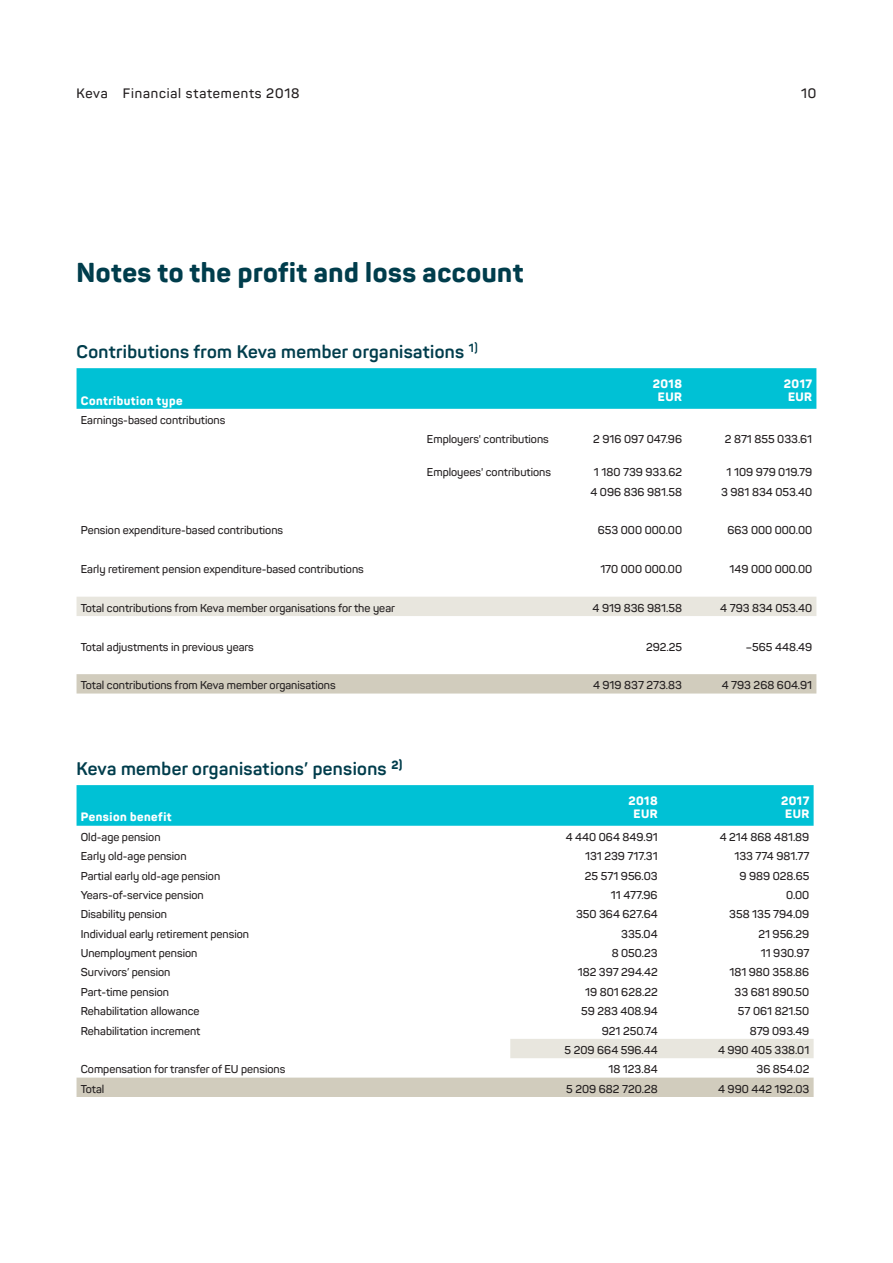
<style>
.page{position:relative;width:893px;height:1263px;background:#fff}
.page>*{position:absolute;margin:0;border:0;box-sizing:border-box;transform-origin:0 0}
.otsikko{font:800 27px "Panton";letter-spacing:.02em;color:#003d4c}
.otsikko_2{font:700 18px "Panton";letter-spacing:.02em;color:#003d4c}
.t1{font:600 13.5px "Panton";letter-spacing:.06em;color:#231f20}
.taulukko_2{font:800 12px "Panton";letter-spacing:.04em;color:#fff}
.taulukko_1{font:600 11.25px "Panton";color:#231f20}
</style>
<div class="page">
<div style="left:77px;top:368px;width:739px;height:41px;background:#00c1d5"></div>
<div style="left:77px;top:597px;width:739px;height:19px;background:#e8e6de"></div>
<div style="left:77px;top:674px;width:739px;height:19px;background:#d1ccbd"></div>
<div style="left:77px;top:785px;width:737px;height:41px;background:#00c1d5"></div>
<div style="left:510px;top:1039px;width:304px;height:19px;background:#e8e6de"></div>
<div style="left:77px;top:1077px;width:737px;height:20px;background:#d1ccbd"></div>
<p class="t1" style="left:77px;top:85px;width:225px">Keva Financial statements 2018</p>
<p class="t1" style="left:801px;top:85px;width:17px">10</p>
<p class="otsikko" style="left:77px;top:255px;width:448px">Notes to the profit and loss account</p>
<p class="otsikko_2" style="left:77px;top:340px;width:403px">Contributions from Keva member organisations <sup>1)</sup></p>
<p class="taulukko_2" style="left:653px;top:376px;width:31px">2018</p>
<p class="taulukko_2" style="left:658px;top:389px;width:26px">EUR</p>
<p class="taulukko_2" style="left:784px;top:376px;width:30px">2017</p>
<p class="taulukko_2" style="left:81px;top:393px;width:103px">Contribution type</p>
<p class="taulukko_2" style="left:788px;top:389px;width:26px">EUR</p>
<p class="taulukko_1" style="left:81px;top:413px;width:146px">Earnings-based contributions</p>
<p class="taulukko_1" style="left:427px;top:432px;width:123px">Employers' contributions</p>
<p class="taulukko_1" style="left:593px;top:432px;width:90px">2 916 097 047.96</p>
<p class="taulukko_1" style="left:725px;top:432px;width:89px">2 871 855 033.61</p>
<p class="taulukko_1" style="left:427px;top:465px;width:126px">Employees' contributions</p>
<p class="taulukko_1" style="left:594px;top:465px;width:90px">1 180 739 933.62</p>
<p class="taulukko_1" style="left:726px;top:465px;width:87px">1 109 979 019.79</p>
<p class="taulukko_1" style="left:590px;top:485px;width:93px">4 096 836 981.58</p>
<p class="taulukko_1" style="left:721px;top:485px;width:93px">3 981 834 053.40</p>
<p class="taulukko_1" style="left:81px;top:523px;width:204px">Pension expenditure-based contributions</p>
<p class="taulukko_1" style="left:598px;top:523px;width:86px">653 000 000.00</p>
<p class="taulukko_1" style="left:727px;top:523px;width:86px">663 000 000.00</p>
<p class="taulukko_1" style="left:81px;top:562px;width:285px">Early retirement pension expenditure-based contributions</p>
<p class="taulukko_1" style="left:600px;top:562px;width:83px">170 000 000.00</p>
<p class="taulukko_1" style="left:729px;top:562px;width:84px">149 000 000.00</p>
<p class="taulukko_1" style="left:81px;top:601px;width:316px">Total contributions from Keva member organisations for the year</p>
<p class="taulukko_1" style="left:592px;top:601px;width:91px">4 919 836 981.58</p>
<p class="taulukko_1" style="left:720px;top:601px;width:94px">4 793 834 053.40</p>
<p class="taulukko_1" style="left:81px;top:640px;width:175px">Total adjustments in previous years</p>
<p class="taulukko_1" style="left:646px;top:640px;width:38px">292.25</p>
<p class="taulukko_1" style="left:746px;top:640px;width:68px">–565 448.49</p>
<p class="taulukko_1" style="left:81px;top:678px;width:256px">Total contributions from Keva member organisations</p>
<p class="taulukko_1" style="left:593px;top:678px;width:91px">4 919 837 273.83</p>
<p class="taulukko_1" style="left:722px;top:678px;width:92px">4 793 268 604.91</p>
<p class="otsikko_2" style="left:77px;top:757px;width:327px">Keva member organisations’ pensions <sup>2)</sup></p>
<p class="taulukko_2" style="left:628px;top:793px;width:31px">2018</p>
<p class="taulukko_2" style="left:634px;top:806px;width:26px">EUR</p>
<p class="taulukko_2" style="left:781px;top:793px;width:30px">2017</p>
<p class="taulukko_2" style="left:81px;top:810px;width:92px">Pension benefit</p>
<p class="taulukko_2" style="left:785px;top:806px;width:26px">EUR</p>
<p class="taulukko_1" style="left:81px;top:830px;width:81px">Old-age pension</p>
<p class="taulukko_1" style="left:566px;top:830px;width:93px">4 440 064 849.91</p>
<p class="taulukko_1" style="left:720px;top:830px;width:91px">4 214 868 481.89</p>
<p class="taulukko_1" style="left:81px;top:849px;width:107px">Early old-age pension</p>
<p class="taulukko_1" style="left:585px;top:849px;width:74px">131 239 717.31</p>
<p class="taulukko_1" style="left:734px;top:849px;width:76px">133 774 981.77</p>
<p class="taulukko_1" style="left:81px;top:869px;width:141px">Partial early old-age pension</p>
<p class="taulukko_1" style="left:585px;top:869px;width:74px">25 571 956.03</p>
<p class="taulukko_1" style="left:739px;top:869px;width:71px">9 989 028.65</p>
<p class="taulukko_1" style="left:81px;top:888px;width:124px">Years-of-service pension</p>
<p class="taulukko_1" style="left:611px;top:888px;width:48px">11 477.96</p>
<p class="taulukko_1" style="left:786px;top:888px;width:25px">0.00</p>
<p class="taulukko_1" style="left:81px;top:907px;width:88px">Disability pension</p>
<p class="taulukko_1" style="left:576px;top:907px;width:83px">350 364 627.64</p>
<p class="taulukko_1" style="left:729px;top:907px;width:82px">358 135 794.09</p>
<p class="taulukko_1" style="left:81px;top:927px;width:170px">Individual early retirement pension</p>
<p class="taulukko_1" style="left:621px;top:927px;width:38px">335.04</p>
<p class="taulukko_1" style="left:758px;top:927px;width:52px">21 956.29</p>
<p class="taulukko_1" style="left:81px;top:946px;width:118px">Unemployment pension</p>
<p class="taulukko_1" style="left:612px;top:946px;width:48px">8 050.23</p>
<p class="taulukko_1" style="left:761px;top:946px;width:50px">11 930.97</p>
<p class="taulukko_1" style="left:81px;top:965px;width:91px">Survivors’ pension</p>
<p class="taulukko_1" style="left:578px;top:965px;width:81px">182 397 294.42</p>
<p class="taulukko_1" style="left:729px;top:965px;width:81px">181 980 358.86</p>
<p class="taulukko_1" style="left:81px;top:985px;width:90px">Part-time pension</p>
<p class="taulukko_1" style="left:585px;top:985px;width:74px">19 801 628.22</p>
<p class="taulukko_1" style="left:735px;top:985px;width:76px">33 681 890.50</p>
<p class="taulukko_1" style="left:81px;top:1004px;width:120px">Rehabilitation allowance</p>
<p class="taulukko_1" style="left:581px;top:1004px;width:78px">59 283 408.94</p>
<p class="taulukko_1" style="left:738px;top:1004px;width:73px">57 061 821.50</p>
<p class="taulukko_1" style="left:81px;top:1024px;width:121px">Rehabilitation increment</p>
<p class="taulukko_1" style="left:602px;top:1024px;width:57px">921 250.74</p>
<p class="taulukko_1" style="left:750px;top:1024px;width:61px">879 093.49</p>
<p class="taulukko_1" style="left:565px;top:1043px;width:95px">5 209 664 596.44</p>
<p class="taulukko_1" style="left:718px;top:1043px;width:93px">4 990 405 338.01</p>
<p class="taulukko_1" style="left:81px;top:1062px;width:206px">Compensation for transfer of EU pensions</p>
<p class="taulukko_1" style="left:608px;top:1062px;width:51px">18 123.84</p>
<p class="taulukko_1" style="left:756px;top:1062px;width:54px">36 854.02</p>
<p class="taulukko_1" style="left:81px;top:1082px;width:25px">Total</p>
<p class="taulukko_1" style="left:566px;top:1082px;width:93px">5 209 682 720.28</p>
<p class="taulukko_1" style="left:718px;top:1082px;width:93px">4 990 442 192.03</p>
</div>
